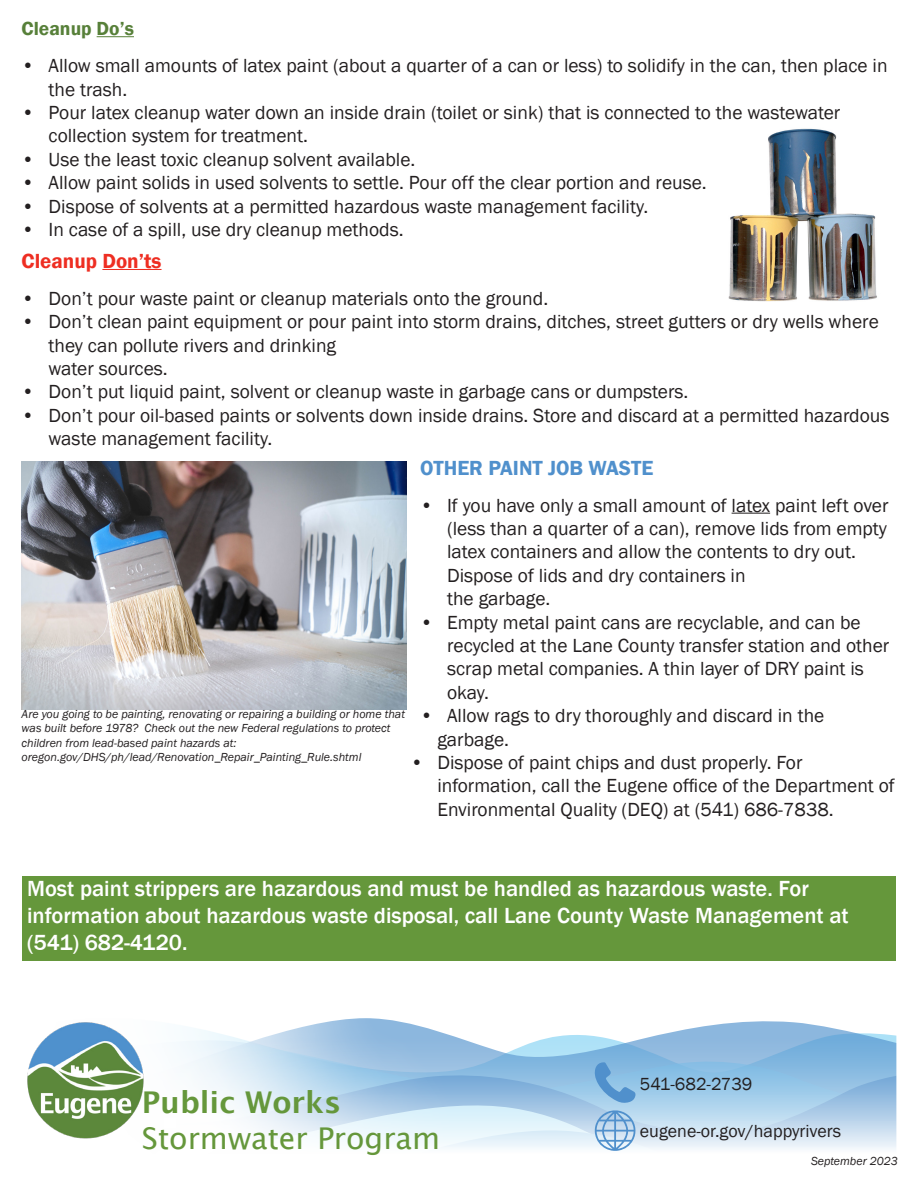
<style>
.page{position:relative;width:918px;height:1188px;background:#fff}
.page>*{position:absolute;margin:0;border:0;box-sizing:border-box;transform-origin:0 0}
.t1{font:30px "Lucida Grande";color:#65973b}
.t2{font:700 30px "Lucida Grande";color:#65973b}
.Paragraph_Style_1{font:500 22.5px/27px "Franklin Gothic";color:#fff}
.Heading_1{font:600 21px "Franklin Gothic";color:#5090cc}
.Heading_2{font:600 21px "Franklin Gothic";color:#ee2e22}
.t3{font:19.5px/23.4px "Franklin Gothic";color:#231f20}
.Heading_3{font:600 19.5px "Franklin Gothic";color:#578039}
.t4{font:18px "Franklin Gothic";color:#231f20}
.Image_Info{font:italic 12px/14.4px "Franklin Gothic";color:#231f20}
</style>
<div class="page">
<img style="left:728px;top:128px;width:149px;height:174px">
<svg style="left:177px;top:1019px;width:719px;height:130px"></svg>
<svg style="left:177px;top:1062px;width:496px;height:89px"></svg>
<img style="left:27px;top:1022px;width:117px;height:117px">
<div style="left:896px;top:1006px;width:22px;height:157px;border:2px solid #fff"></div>
<hr style="left:97px;top:36px;width:37px;height:1px;background:#578039">
<hr style="left:102px;top:269px;width:60px;height:1px;background:#ee2e22">
<img style="left:22px;top:461px;width:385px;height:249px">
<hr style="left:732px;top:513px;width:38px;height:1px;background:#231f20">
<div style="left:22px;top:876px;width:874px;height:84px;background:#65973b"></div>
<p class="Heading_3" style="left:22px;top:17px;width:114px">Cleanup Do’s</p>
<p class="t3" style="left:49px;top:54px;width:841px;text-indent:-27px">• Allow small amounts of latex paint (about a quarter of a can or less) to solidify in the can, then place in the trash.</p>
<p class="t3" style="left:49px;top:101px;width:793px;text-indent:-27px">• Pour latex cleanup water down an inside drain (toilet or sink) that is connected to the wastewater collection system for treatment.</p>
<p class="t3" style="left:22px;top:148px;width:395px">• Use the least toxic cleanup solvent available.</p>
<p class="t3" style="left:22px;top:171px;width:687px">• Allow paint solids in used solvents to settle. Pour off the clear portion and reuse.</p>
<p class="t3" style="left:22px;top:195px;width:628px">• Dispose of solvents at a permitted hazardous waste management facility.</p>
<p class="t3" style="left:22px;top:218px;width:384px">• In case of a spill, use dry cleanup methods.</p>
<p class="Heading_2" style="left:22px;top:248px;width:141px">Cleanup Don’ts</p>
<p class="t3" style="left:22px;top:287px;width:528px">• Don’t pour waste paint or cleanup materials onto the ground.</p>
<p class="t3" style="left:49px;top:310px;width:832px;text-indent:-27px">• Don’t clean paint equipment or pour paint into storm drains, ditches, street gutters or dry wells where they can pollute rivers and drinking<br>water sources.</p>
<p class="t3" style="left:22px;top:381px;width:668px">• Don’t put liquid paint, solvent or cleanup waste in garbage cans or dumpsters.</p>
<p class="t3" style="left:49px;top:404px;width:842px;text-indent:-27px">• Don’t pour oil-based paints or solvents down inside drains. Store and discard at a permitted hazardous waste management facility.</p>
<p class="Heading_1" style="left:420px;top:455px;width:235px">OTHER PAINT JOB WASTE</p>
<p class="t3" style="left:447px;top:494px;width:443px;text-indent:-27px">• If you have only a small amount of latex paint left over (less than a quarter of a can), remove lids from empty latex containers and allow the contents to dry out.<br>Dispose of lids and dry containers in<br>the garbage.</p>
<p class="t3" style="left:447px;top:611px;width:444px;text-indent:-27px">• Empty metal paint cans are recyclable, and can be recycled at the Lane County transfer station and other scrap metal companies. A thin layer of DRY paint is okay.</p>
<p class="t3" style="left:437px;top:705px;width:389px;text-indent:-17px">• Allow rags to dry thoroughly and discard in the garbage.</p>
<p class="t3" style="left:437px;top:751px;width:459px;text-indent:-27px">• Dispose of paint chips and dust properly. For information, call the Eugene office of the Department of<br>Environmental Quality (DEQ) at (541) 686-7838.</p>
<p class="Image_Info" style="left:22px;top:707px;width:385px">Are you going to be painting, renovating or repairing a building or home that was built before 1978? Check out the new Federal regulations to protect children from lead-based paint hazards at:</p>
<p class="Image_Info" style="left:22px;top:750px;width:341px">oregon.gov/DHS/ph/lead/Renovation_Repair_Painting_Rule.shtml</p>
<p class="Paragraph_Style_1" style="left:27px;top:876px;width:823px">Most paint strippers are hazardous and must be handled as hazardous waste. For information about hazardous waste disposal, call Lane County Waste Management at (541) 682-4120.</p>
<p class="t2" style="left:142px;top:1078px;width:201px">Public Works</p>
<p class="t1" style="left:142px;top:1121px;width:300px">Stormwater Program</p>
<p class="t4" style="left:640px;top:1073px;width:114px">541-682-2739</p>
<p class="t4" style="left:640px;top:1120px;width:203px">eugene-or.gov/happyrivers</p>
<p class="Image_Info" style="left:811px;top:1154px;width:88px">September 2023</p>
</div>
